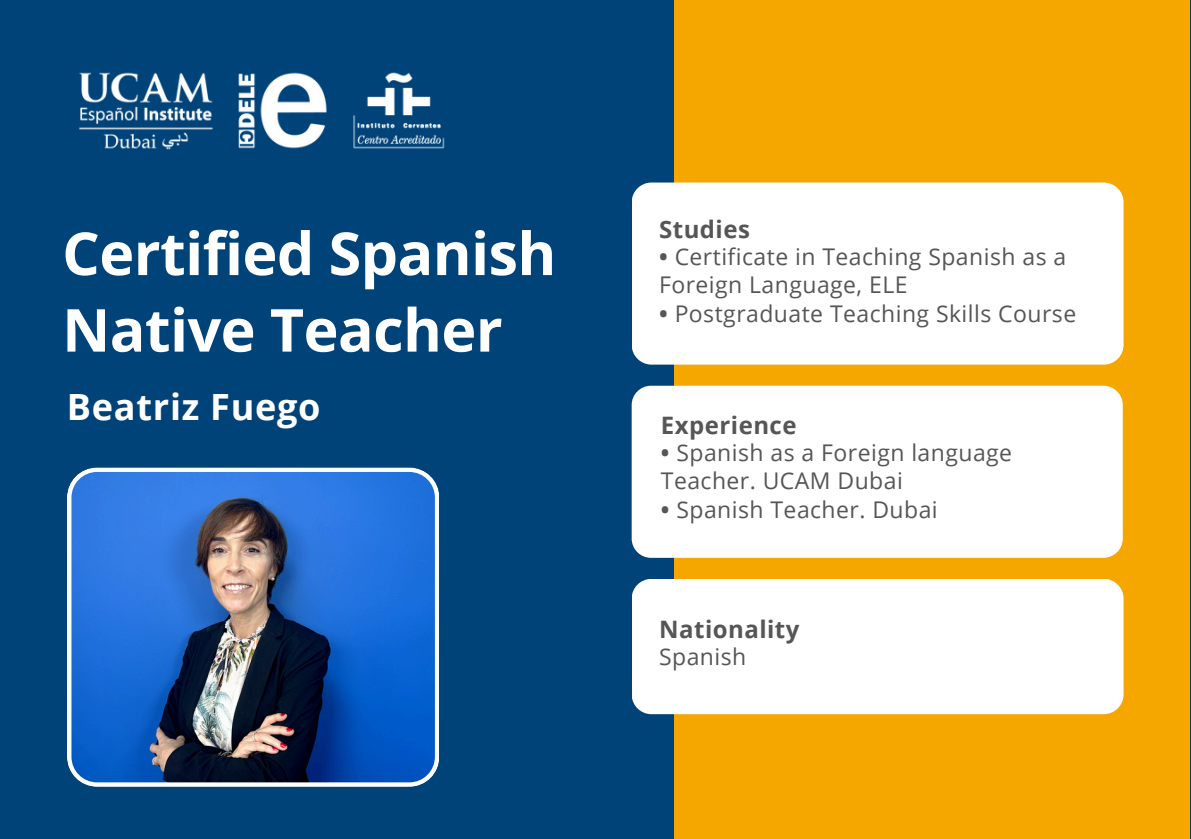
<style>
.page{position:relative;width:1191px;height:839px;background:#fff}
.page>*{position:absolute;margin:0;border:0;box-sizing:border-box;transform-origin:0 0}
.t1{font:700 59.2px/76.4px "Open Sans";letter-spacing:-.01em;color:#fff}
.t2{font:700 36.2px "Open Sans";letter-spacing:.02em;color:#fff}
.t3{font:700 24px "Open Sans";letter-spacing:.02em;color:#565656}
.t4{font:23px/28.4px "Open Sans";letter-spacing:.02em;color:#565656}
.s1{font-weight:700}
</style>
<div class="page">
<div style="left:0;top:0;width:1191px;height:838px;background:#004379"></div>
<div style="left:674px;top:0;width:516px;height:838px;background:#f5a700"></div>
<div style="left:632px;top:182px;width:492px;height:182px;background:#fff;border-radius:20px"></div>
<img style="left:79px;top:72px;width:366px;height:78px">
<div style="left:632px;top:579px;width:492px;height:135px;background:#fff;border-radius:20px"></div>
<div style="left:632px;top:386px;width:491px;height:172px;background:#fff;border-radius:19px"></div>
<svg style="left:67px;top:467px;width:372px;height:319px;background:#3469b2"></svg>
<p class="t1" style="left:62px;top:214px;width:496px">Certified Spanish<br>Native Teacher</p>
<p class="t2" style="left:67px;top:381px;width:255px">Beatriz Fuego</p>
<p class="t3" style="left:659px;top:212px;width:92px">Studies</p>
<h1 class="t4" style="left:659px;top:241px;width:409px"><span class="s1">•</span> Certificate in Teaching Spanish as a<br>Foreign Language, ELE</h1>
<h2 class="t4" style="left:659px;top:298px;width:419px"><span class="s1">•</span> Postgraduate Teaching Skills Course</h2>
<p class="t3" style="left:661px;top:408px;width:137px">Experience</p>
<p class="t4" style="left:661px;top:437px;width:353px"><span class="s1">•</span> Spanish as a Foreign language<br>Teacher. UCAM Dubai</p>
<p class="t4" style="left:661px;top:494px;width:278px"><span class="s1">•</span> Spanish Teacher. Dubai</p>
<p class="t3" style="left:659px;top:612px;width:142px">Nationality</p>
<p class="t4" style="left:659px;top:641px;width:89px">Spanish</p>
</div>
